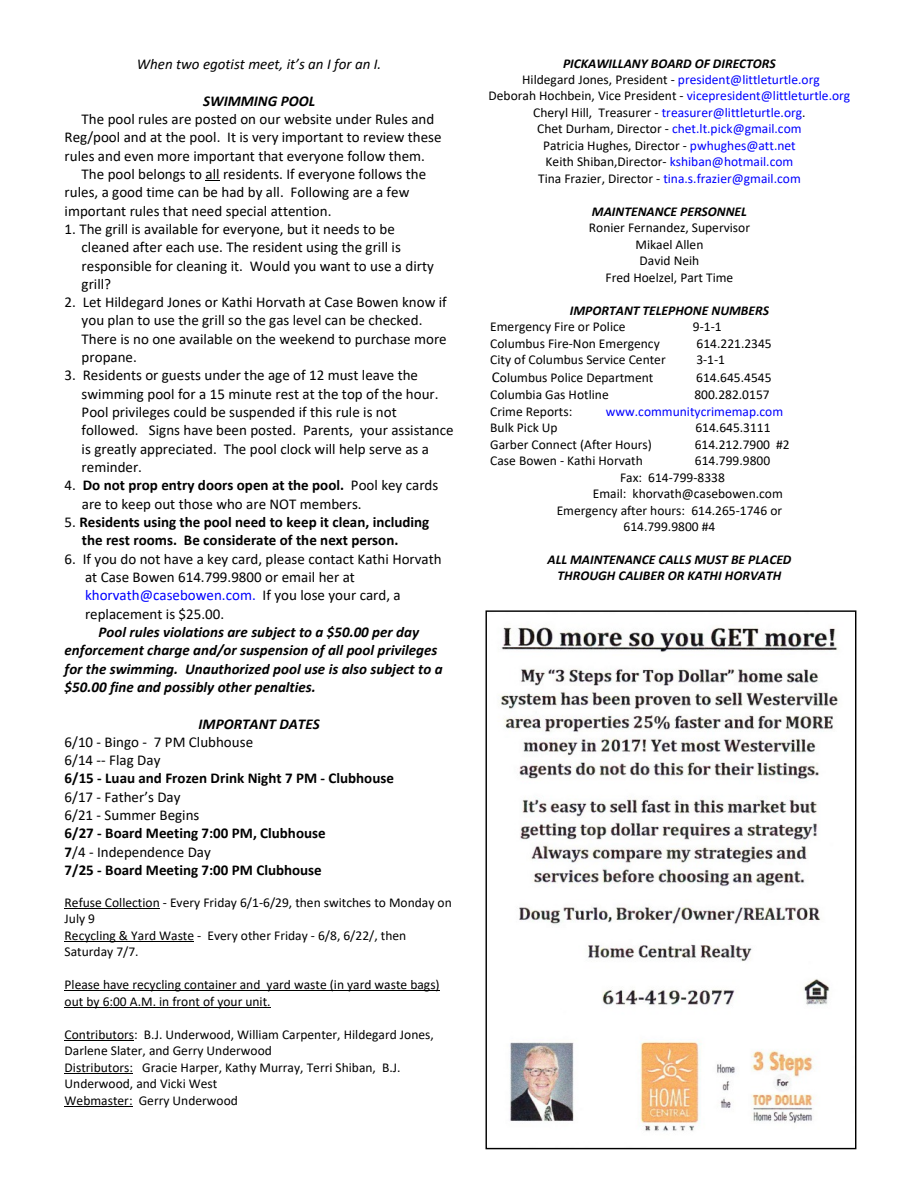
<style>
.page{position:relative;width:918px;height:1188px;background:#fff}
.page>*{position:absolute;margin:0;border:0;box-sizing:border-box;transform-origin:0 0}
.t1{font:15px/18.3px "Calibri";color:#000}
.t2{font:700 15px/18.3px "Calibri";color:#000}
.t3{font:italic 700 15px/18.3px "Calibri";color:#000}
.t4{font:italic 15px "Calibri";color:#000}
.t5{font:13.5px/16.5px "Calibri";color:#000}
.t6{font:italic 700 13.5px/16.5px "Calibri";color:#000;text-align:center}
.t7{font:13.5px "Calibri";color:#00f}
.s1{font-weight:700}
.s2{font-weight:400}
.s3{color:#00f}
.s4{font-weight:700;font-style:italic}
.s5{font-size:15px}
</style>
<div class="page">
<svg style="left:206px;top:180px;width:14px;height:1px"></svg>
<hr style="left:65px;top:908px;width:95px;height:1px;background:#000">
<hr style="left:65px;top:941px;width:129px;height:1px;background:#000">
<hr style="left:65px;top:990px;width:375px;height:1px;background:#000">
<hr style="left:65px;top:1007px;width:206px;height:1px;background:#000">
<hr style="left:65px;top:1040px;width:69px;height:1px;background:#000">
<hr style="left:65px;top:1073px;width:68px;height:1px;background:#000">
<hr style="left:65px;top:1106px;width:68px;height:1px;background:#000">
<img style="left:500px;top:627px;width:338px;height:504px">
<p class="t4" style="left:137px;top:58px;width:246px">When two egotist meet, it’s an I for an I.</p>
<p class="t3" style="left:203px;top:93px;width:114px">SWIMMING POOL</p>
<p class="t1" style="left:65px;top:111px;width:378px;text-indent:17px">The pool rules are posted on our website under Rules and<br>Reg/pool and at the pool. It is very important to review these rules and even more important that everyone follow them.</p>
<p class="t1" style="left:65px;top:166px;width:363px;text-indent:17px">The pool belongs to all residents. If everyone follows the rules, a good time can be had by all. Following are a few important rules that need special attention.</p>
<p class="t1" style="left:82px;top:221px;width:354px;text-indent:-17px">1. The grill is available for everyone, but it needs to be cleaned after each use. The resident using the grill is responsible for cleaning it. Would you want to use a dirty grill?</p>
<p class="t1" style="left:82px;top:294px;width:367px;text-indent:-17px">2. Let Hildegard Jones or Kathi Horvath at Case Bowen know if you plan to use the grill so the gas level can be checked.<br>There is no one available on the weekend to purchase more propane.</p>
<p class="t1" style="left:82px;top:368px;width:373px;text-indent:-17px">3. Residents or guests under the age of 12 must leave the swimming pool for a 15 minute rest at the top of the hour.<br>Pool privileges could be suspended if this rule is not followed. Signs have been posted. Parents, your assistance is greatly appreciated. The pool clock will help serve as a reminder.</p>
<p class="t1" style="left:82px;top:477px;width:358px;text-indent:-17px">4. <span class="s1">Do not prop entry doors open at the pool.</span> Pool key cards are to keep out those who are NOT members.</p>
<p class="t2" style="left:82px;top:514px;width:349px;text-indent:-17px"><span class="s2">5.</span> Residents using the pool need to keep it clean, including the rest rooms. Be considerate of the next person.</p>
<p class="t1" style="left:85px;top:551px;width:358px;text-indent:-20px">6. If you do not have a key card, please contact Kathi Horvath at Case Bowen 614.799.9800 or email her at <span class="s3">khorvath@casebowen.com.</span> If you lose your card, a replacement is $25.00.</p>
<p class="t3" style="left:65px;top:624px;width:380px;text-indent:34px">Pool rules violations are subject to a $50.00 per day enforcement charge and/or suspension of all pool privileges for the swimming. Unauthorized pool use is also subject to a $50.00 fine and possibly other penalties.</p>
<p class="t3" style="left:199px;top:716px;width:123px">IMPORTANT DATES</p>
<p class="t1" style="left:65px;top:734px;width:190px">6/10 - Bingo - 7 PM Clubhouse<br>6/14 -- Flag Day</p>
<p class="t2" style="left:65px;top:771px;width:331px">6/15 - Luau and Frozen Drink Night 7 PM - Clubhouse</p>
<p class="t1" style="left:65px;top:789px;width:136px">6/17 - Father’s Day<br>6/21 - Summer Begins</p>
<p class="t2" style="left:65px;top:826px;width:263px">6/27 - Board Meeting 7:00 PM, Clubhouse<br>7<span class="s2">/4 - Independence Day<br></span>7/25 - Board Meeting 7:00 PM Clubhouse</p>
<p class="t5" style="left:65px;top:895px;width:389px">Refuse Collection - Every Friday 6/1-6/29, then switches to Monday on July 9<br>Recycling &amp; Yard Waste - Every other Friday - 6/8, 6/22/, then Saturday 7/7.</p>
<p class="t5" style="left:65px;top:978px;width:377px">Please have recycling container and yard waste (in yard waste bags) out by 6:00 A.M. in front of your unit.</p>
<p class="t5" style="left:65px;top:1027px;width:371px">Contributors: B.J. Underwood, William Carpenter, Hildegard Jones, Darlene Slater, and Gerry Underwood<br>Distributors: Gracie Harper, Kathy Murray, Terri Shiban, B.J.<br>Underwood, and Vicki West<br>Webmaster: Gerry Underwood</p>
<p class="t5" style="left:489px;top:56px;width:363px;text-align:center"><span class="s4">PICKAWILLANY BOARD OF DIRECTORS<br></span>Hildegard Jones, President - <span class="s3">president@littleturtle.org<br></span>Deborah Hochbein, Vice President - <span class="s3">vicepresident@littleturtle.org </span>Cheryl Hill, Treasurer - <span class="s3">treasurer@littleturtle.org</span>.<br>Chet Durham, Director - <span class="s3">chet.lt.pick@gmail.com<br></span>Patricia Hughes, Director - <span class="s3">pwhughes@att.net<br></span>Keith Shiban,Director- <span class="s3">kshiban@hotmail.com<br></span>Tina Frazier, Director - <span class="s3">tina.s.frazier@gmail.com</span></p>
<p class="t6" style="left:592px;top:204px;width:156px">MAINTENANCE PERSONNEL</p>
<p class="t5" style="left:589px;top:221px;width:163px;text-align:center">Ronier Fernandez, Supervisor<br>Mikael Allen<br>David Neih<br>Fred Hoelzel, Part Time</p>
<p class="t6" style="left:570px;top:303px;width:201px">IMPORTANT TELEPHONE NUMBERS</p>
<p class="t5" style="left:490px;top:320px;width:137px">Emergency Fire or Police</p>
<p class="t5" style="left:693px;top:320px;width:30px">9-1-1</p>
<p class="t5" style="left:490px;top:336px;width:171px">Columbus Fire-Non Emergency</p>
<p class="t5" style="left:697px;top:336px;width:77px">614.221.2345</p>
<p class="t5" style="left:490px;top:353px;width:177px">City of Columbus Service Center</p>
<p class="t5" style="left:696px;top:353px;width:30px">3-1-1</p>
<p class="t5" style="left:492px;top:371px;width:163px"><span class="s5">C</span>olumbus Police Department</p>
<p class="t5" style="left:696px;top:371px;width:77px">614.645.4545</p>
<p class="t5" style="left:490px;top:387px;width:120px">Columbia Gas Hotline</p>
<p class="t5" style="left:694px;top:387px;width:77px">800.282.0157</p>
<p class="t5" style="left:490px;top:404px;width:84px">Crime Reports:</p>
<p class="t7" style="left:606px;top:405px;width:179px">www.communitycrimemap.com</p>
<p class="t5" style="left:490px;top:420px;width:69px">Bulk Pick Up</p>
<p class="t5" style="left:695px;top:420px;width:77px">614.645.3111</p>
<p class="t5" style="left:490px;top:437px;width:163px">Garber Connect (After Hours)</p>
<p class="t5" style="left:695px;top:437px;width:96px">614.212.7900 #2</p>
<p class="t5" style="left:490px;top:453px;width:154px">Case Bowen - Kathi Horvath</p>
<p class="t5" style="left:695px;top:453px;width:77px">614.799.9800</p>
<p class="t5" style="left:620px;top:470px;width:106px">Fax: 614-799-8338</p>
<p class="t5" style="left:593px;top:486px;width:192px">Email: khorvath@casebowen.com</p>
<p class="t5" style="left:557px;top:503px;width:227px">Emergency after hours: 614.265-1746 or</p>
<p class="t5" style="left:624px;top:519px;width:93px">614.799.9800 #4</p>
<p class="t6" style="left:548px;top:552px;width:245px">ALL MAINTENANCE CALLS MUST BE PLACED<br>THROUGH CALIBER OR KATHI HORVATH</p>
</div>
